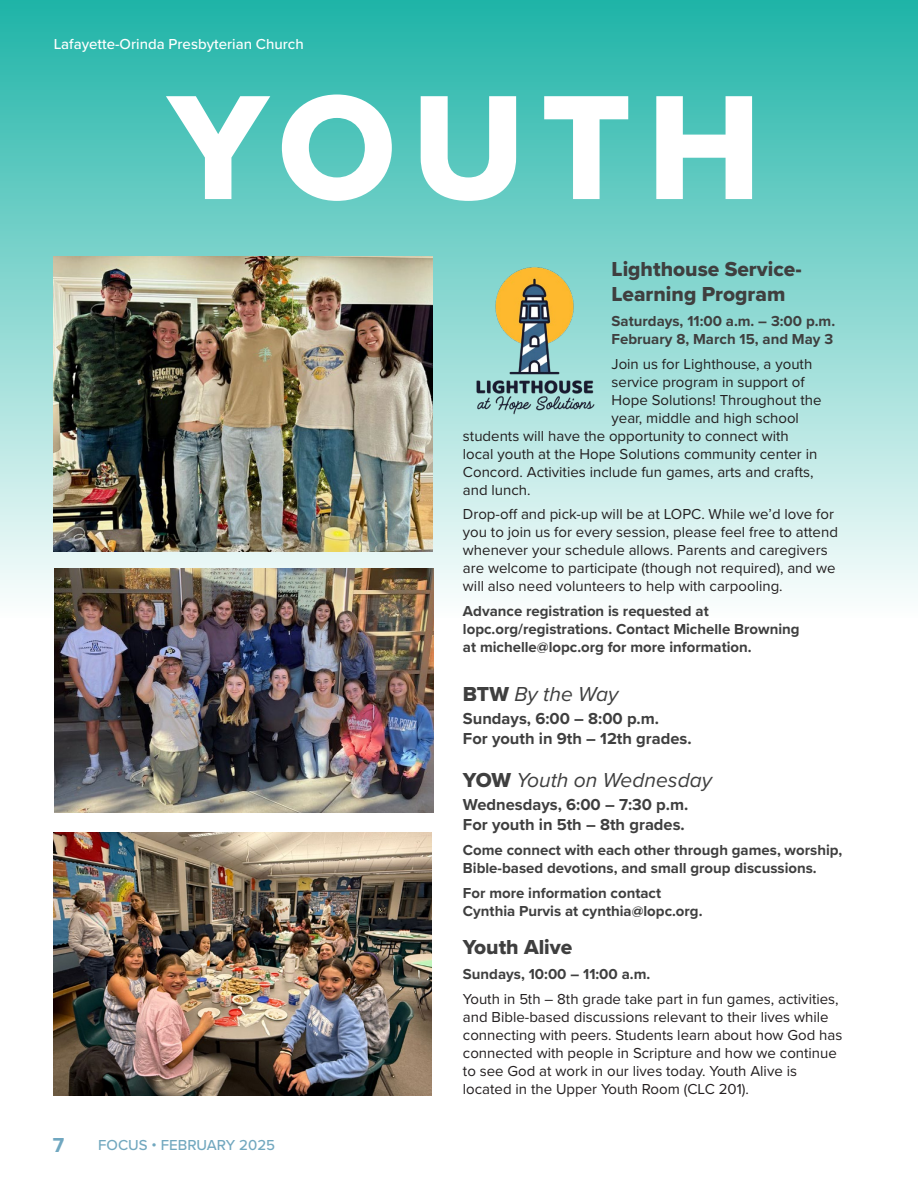
<style>
.page{position:relative;width:918px;height:1188px;background:#fff}
.page>*{position:absolute;margin:0;border:0;box-sizing:border-box;transform-origin:0 0}
.Headline{font:21px/25.2px "Proxima Nova Extrabld";color:#3f3f3f}
.Headline-2{font:italic 21px "Proxima Nova";color:#3f3f3f}
.t1{font:700 21px "Proxima Nova";color:#70a7c0}
.Date_Time_Contact{font:700 16.5px "Proxima Nova";color:#3f3f3f}
.Body{font:15px/18px "Proxima Nova";color:#231f20}
.Date_Time_Contact-2{font:15px/18px "Proxima Nova";color:#231f20}
.Date_Time_Contact-3{font:700 15px/18px "Proxima Nova";color:#3f3f3f}
.Body-2{font:700 15px/18px "Proxima Nova";color:#3f3f3f}
.t2{font:500 15px "Proxima Nova";color:#fff}
.t3{font:500 15px "Proxima Nova";color:#72a8bf}
.s1{font-family:"Proxima Nova Extrabld";font-style:normal}
</style>
<div class="page">
<div style="left:0;top:0;width:918px;height:618px;background:linear-gradient(to bottom,#1eb4a7,#fcfefe)"></div>
<svg style="left:166px;top:94px;width:586px;height:107px"></svg>
<img style="left:459px;top:264px;width:151px;height:151px">
<img style="left:54px;top:832px;width:377px;height:263px">
<img style="left:54px;top:568px;width:379px;height:245px">
<img style="left:54px;top:256px;width:379px;height:296px">
<p class="t2" style="left:54px;top:32px;width:252px">Lafayette-Orinda Presbyterian Church</p>
<p class="t1" style="left:53px;top:1129px;width:13px">7</p>
<p class="t3" style="left:98px;top:1134px;width:178px">FOCUS • FEBRUARY 2025</p>
<p class="Headline" style="left:612px;top:256px;width:192px">Lighthouse Service-<br>Learning Program</p>
<p class="Date_Time_Contact-3" style="left:612px;top:311px;width:225px">Saturdays, 11:00 a.m. – 3:00 p.m.<br>February 8, March 15, and May 3</p>
<p class="Body" style="left:612px;top:354px;width:202px">Join us for Lighthouse, a youth</p>
<p class="Body" style="left:612px;top:372px;width:195px">service program in support of</p>
<p class="Body" style="left:612px;top:390px;width:211px">Hope Solutions! Throughout the</p>
<p class="Body" style="left:612px;top:408px;width:189px">year, middle and high school</p>
<p class="Body" style="left:463px;top:426px;width:327px">students will have the opportunity to connect with</p>
<p class="Body" style="left:463px;top:444px;width:356px">local youth at the Hope Solutions community center in</p>
<p class="Body" style="left:463px;top:462px;width:352px">Concord. Activities include fun games, arts and crafts,</p>
<p class="Body" style="left:463px;top:480px;width:69px">and lunch.</p>
<p class="Body" style="left:463px;top:505px;width:377px">Drop-off and pick-up will be at LOPC. While we’d love for you to join us for every session, please feel free to attend whenever your schedule allows. Parents and caregivers are welcome to participate (though not required), and we will also need volunteers to help with carpooling.</p>
<p class="Body-2" style="left:463px;top:602px;width:338px">Advance registration is requested at lopc.org/registrations. Contact Michelle Browning at michelle@lopc.org for more information.</p>
<p class="Headline-2" style="left:463px;top:678px;width:157px"><span class="s1">BTW</span> By the Way</p>
<p class="Date_Time_Contact" style="left:463px;top:706px;width:198px">Sundays, 6:00 – 8:00 p.m.</p>
<p class="Date_Time_Contact" style="left:463px;top:726px;width:230px">For youth in 9th – 12th grades.</p>
<p class="Headline-2" style="left:463px;top:764px;width:251px"><span class="s1">YOW</span> Youth on Wednesday</p>
<p class="Date_Time_Contact" style="left:463px;top:793px;width:227px">Wednesdays, 6:00 – 7:30 p.m.</p>
<p class="Date_Time_Contact" style="left:463px;top:812px;width:223px">For youth in 5th – 8th grades.</p>
<p class="Date_Time_Contact-3" style="left:463px;top:841px;width:381px">Come connect with each other through games, worship,<br>Bible-based devotions, and small group discussions.</p>
<p class="Date_Time_Contact-3" style="left:463px;top:883px;width:241px">For more information contact<br>Cynthia Purvis at cynthia@lopc.org.</p>
<p class="Headline" style="left:463px;top:934px;width:111px">Youth Alive</p>
<p class="Date_Time_Contact-3" style="left:463px;top:965px;width:189px">Sundays, 10:00 – 11:00 a.m.</p>
<p class="Date_Time_Contact-2" style="left:463px;top:989px;width:381px">Youth in 5th – 8th grade take part in fun games, activities, and Bible-based discussions relevant to their lives while connecting with peers. Students learn about how God has connected with people in Scripture and how we continue to see God at work in our lives today. Youth Alive is located in the Upper Youth Room (CLC 201).</p>
</div>
